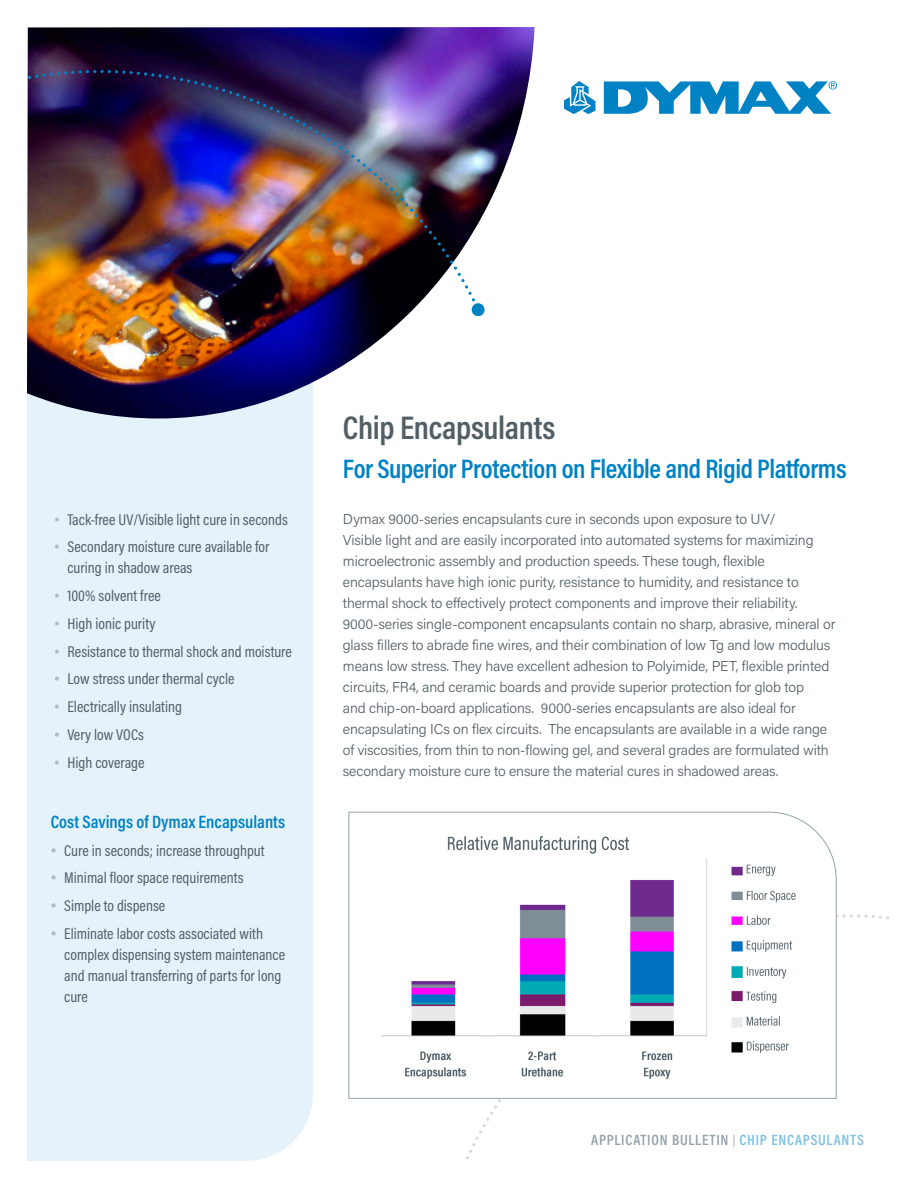
<style>
.page{position:relative;width:918px;height:1188px;background:#fff}
.page>*{position:absolute;margin:0;border:0;box-sizing:border-box;transform-origin:0 0}
.head{font:600 33px "Acumin Pro Cond";letter-spacing:-.01em;color:#525e65}
.Main_Subhead{font:600 27px "Acumin Pro Cond";letter-spacing:-.015em;color:#0082c4}
.Secondary_Subhead{font:600 18px "Acumin Pro Cond";color:#0082c4}
.Sidebar_bullets{font:15.75px/21px "Acumin Pro Cond";color:#525e65}
.t1{font:600 15px "Acumin Pro Cond";letter-spacing:.05em;color:#95a3ab}
.text{font:300 14.25px/21px "Acumin Pro";letter-spacing:-.01em;color:#525e65}
.s1{font-family:"Arial Nova";font-weight:300;color:#b1bac0}
.s2{font-family:"Arial Nova";color:#b1bac0}
.s3{font-size:12px;color:#b1bac0}
.s4{color:#80c0e1}
</style>
<div class="page">
<div style="left:27px;top:418px;width:286px;height:743px;background:#e6f2f9"></div>
<img style="left:27px;top:27px;width:508px;height:391px">
<svg style="left:564px;top:81px;width:31px;height:33px"></svg>
<svg style="left:604px;top:81px;width:233px;height:33px"></svg>
<img style="left:28px;top:70px;width:459px;height:246px">
<svg style="left:348px;top:811px;width:489px;height:288px"></svg>
<p class="Sidebar_bullets" style="left:54px;top:508px;width:235px"><span class="s1">•</span> Tack-free UV/Visible light cure in seconds</p>
<p class="Sidebar_bullets" style="left:68px;top:536px;width:204px;text-indent:-14px"><span class="s1">•</span> Secondary moisture cure available for curing in shadow areas</p>
<p class="Sidebar_bullets" style="left:54px;top:585px;width:109px"><span class="s1">•</span> 100% solvent free</p>
<p class="Sidebar_bullets" style="left:54px;top:613px;width:103px"><span class="s1">•</span> High ionic purity</p>
<p class="Sidebar_bullets" style="left:54px;top:640px;width:239px"><span class="s1">•</span> Resistance to thermal shock and moisture</p>
<p class="Sidebar_bullets" style="left:54px;top:668px;width:182px"><span class="s1">•</span> Low stress under thermal cycle</p>
<p class="Sidebar_bullets" style="left:54px;top:696px;width:129px"><span class="s1">•</span> Electrically insulating</p>
<p class="Sidebar_bullets" style="left:54px;top:724px;width:92px"><span class="s1">•</span> Very low VOCs</p>
<p class="Sidebar_bullets" style="left:54px;top:751px;width:92px"><span class="s1">•</span> High coverage</p>
<p class="Secondary_Subhead" style="left:51px;top:810px;width:236px">Cost Savings of Dymax Encapsulants</p>
<p class="Sidebar_bullets" style="left:51px;top:839px;width:215px"><span class="s2">•</span> Cure in seconds; increase throughput</p>
<p class="Sidebar_bullets" style="left:51px;top:867px;width:194px"><span class="s2">•</span> Minimal floor space requirements</p>
<p class="Sidebar_bullets" style="left:51px;top:895px;width:116px"><span class="s2">•</span> Simple to dispense</p>
<p class="Sidebar_bullets" style="left:64px;top:923px;width:222px;text-indent:-14px"><span class="s2">•</span> Eliminate labor costs associated with complex dispensing system maintenance and manual transferring of parts for long cure</p>
<p class="head" style="left:343px;top:406px;width:214px">Chip Encapsulants</p>
<p class="Main_Subhead" style="left:343px;top:451px;width:505px">For Superior Protection on Flexible and Rigid Platforms</p>
<p class="text" style="left:343px;top:508px;width:494px">Dymax 9000-series encapsulants cure in seconds upon exposure to UV/<br>Visible light and are easily incorporated into automated systems for maximizing microelectronic assembly and production speeds. These tough, flexible encapsulants have high ionic purity, resistance to humidity, and resistance to thermal shock to effectively protect components and improve their reliability.<br>9000-series single-component encapsulants contain no sharp, abrasive, mineral or glass fillers to abrade fine wires, and their combination of low Tg and low modulus means low stress. They have excellent adhesion to Polyimide, PET, flexible printed circuits, FR4, and ceramic boards and provide superior protection for glob top<br>and chip-on-board applications. 9000-series encapsulants are also ideal for encapsulating ICs on flex circuits. The encapsulants are available in a wide range of viscosities, from thin to non-flowing gel, and several grades are formulated with secondary moisture cure to ensure the material cures in shadowed areas.</p>
<p class="t1" style="left:591px;top:1130px;width:274px">APPLICATION BULLETIN <span class="s3">|</span> <span class="s4">CHIP ENCAPSULANTS</span></p>
</div>
